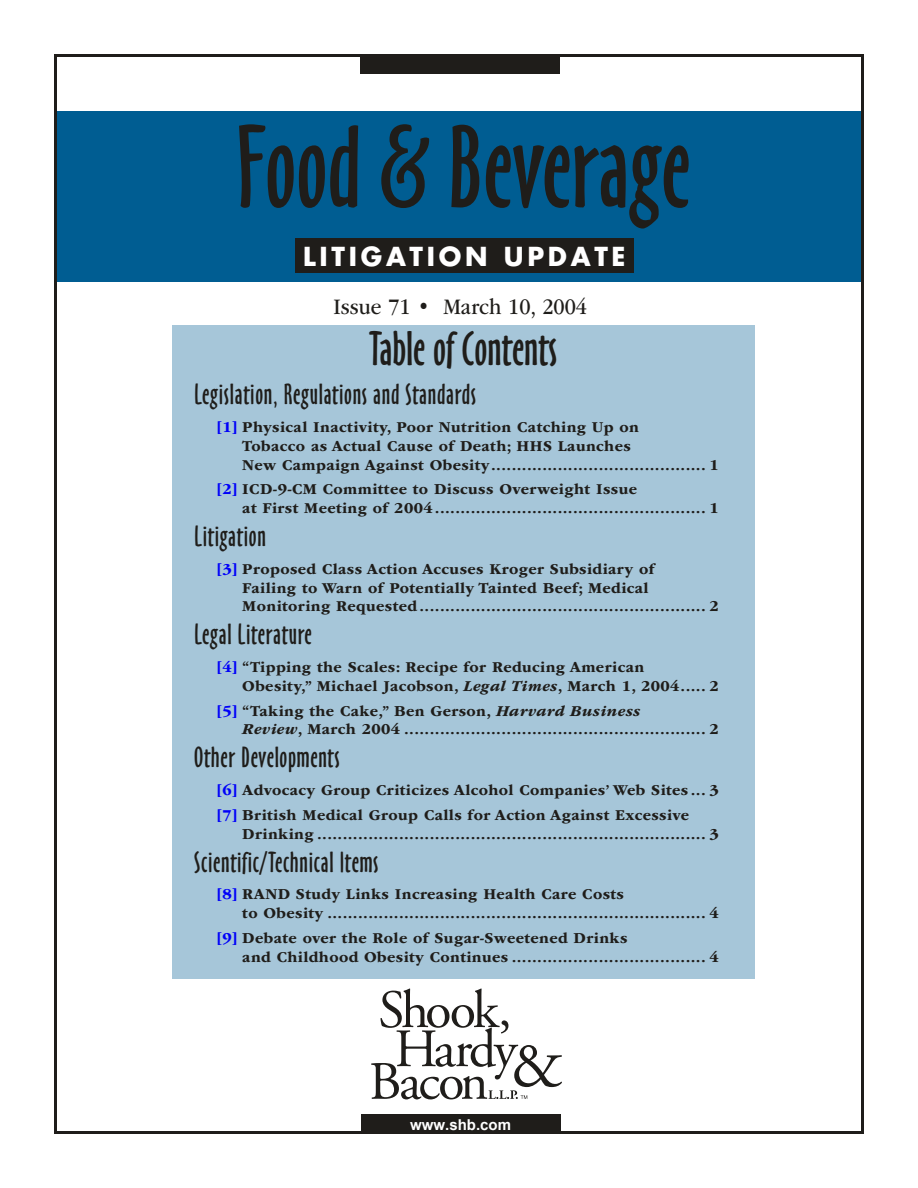
<style>
.page{position:relative;width:918px;height:1188px;background:#fff}
.page>*{position:absolute;margin:0;border:0;box-sizing:border-box;transform-origin:0 0}
.Template_-_FBLU_Big_Masthead{font:108px "Oz Handicraft BT";color:#1f1d1a}
.Template_-_Table_of_Contents{font:45px "Oz Handicraft BT";color:#1f1d1a}
.TOC_Section_Head{font:27px "Oz Handicraft BT";letter-spacing:.025em;color:#1f1d1a}
.Template_-_Litigation_Update_Big{font:700 25.5px "Futura Std";letter-spacing:.145em;color:#fff}
.Template_-_Issue_Date_Masthead{font:23.1px "ITC Garamond Std";color:#1f1d1a;scale:.91 1}
.TOC_Sub_Sub{font:700 15.75px/18.8px "ITC Garamond Std";letter-spacing:.025em;color:#1f1d1a}
.Template_-_Web_Address{font:700 15px "Arial";color:#fff}
.s1{color:#0000f9}
.s2{font-style:italic}
</style>
<div class="page">
<div style="left:54px;top:112px;width:810px;height:170px;background:#005d92"></div>
<div style="left:360px;top:54px;width:200px;height:20px;background:#1f1d1a"></div>
<hr style="left:54px;top:54px;width:810px;height:3px;background:#1f1d1a">
<div style="left:295px;top:239px;width:339px;height:34px;background:#1f1d1a"></div>
<div style="left:172px;top:325px;width:583px;height:654px;background:#a6c6d9"></div>
<div style="left:361px;top:1114px;width:199px;height:20px;background:#1f1d1a"></div>
<svg style="left:371px;top:989px;width:191px;height:110px"></svg>
<p class="Template_-_FBLU_Big_Masthead" style="left:237px;top:105px;width:455px">Food &amp; Beverage</p>
<p class="Template_-_Litigation_Update_Big" style="left:303px;top:239px;width:324px">LITIGATION UPDATE</p>
<p class="Template_-_Issue_Date_Masthead" style="left:333px;top:294px;width:280px">Issue 71 • March 10, 2004</p>
<p class="Template_-_Table_of_Contents" style="left:369px;top:323px;width:190px">Table of Contents</p>
<p class="TOC_Section_Head" style="left:194px;top:379px;width:283px">Legislation, Regulations and Standards</p>
<p class="TOC_Sub_Sub" style="left:242px;top:418px;width:478px;text-indent:-26px"><span class="s1">[1]</span> Physical Inactivity, Poor Nutrition Catching Up on<br>Tobacco as Actual Cause of Death; HHS Launches<br>New Campaign Against Obesity.......................................... 1</p>
<p class="TOC_Sub_Sub" style="left:242px;top:480px;width:478px;text-indent:-26px"><span class="s1">[2]</span> ICD-9-CM Committee to Discuss Overweight Issue<br>at First Meeting of 2004..................................................... 1</p>
<p class="TOC_Section_Head" style="left:194px;top:521px;width:73px">Litigation</p>
<p class="TOC_Sub_Sub" style="left:242px;top:560px;width:478px;text-indent:-26px"><span class="s1">[3]</span> Proposed Class Action Accuses Kroger Subsidiary of<br>Failing to Warn of Potentially Tainted Beef; Medical<br>Monitoring Requested........................................................ 2</p>
<p class="TOC_Section_Head" style="left:194px;top:619px;width:119px">Legal Literature</p>
<p class="TOC_Sub_Sub" style="left:242px;top:658px;width:478px;text-indent:-26px"><span class="s1">[4]</span> “Tipping the Scales: Recipe for Reducing American<br>Obesity,” Michael Jacobson, <span class="s2">Legal Times</span>, March 1, 2004..... 2</p>
<p class="TOC_Sub_Sub" style="left:242px;top:701px;width:478px;text-indent:-26px"><span class="s1">[5]</span> “Taking the Cake,” Ben Gerson, <span class="s2">Harvard Business<br>Review</span>, March 2004 ........................................................... 2</p>
<p class="TOC_Section_Head" style="left:194px;top:742px;width:147px">Other Developments</p>
<p class="TOC_Sub_Sub" style="left:217px;top:781px;width:504px"><span class="s1">[6]</span> Advocacy Group Criticizes Alcohol Companies’ Web Sites ... 3</p>
<p class="TOC_Sub_Sub" style="left:242px;top:806px;width:478px;text-indent:-26px"><span class="s1">[7]</span> British Medical Group Calls for Action Against Excessive<br>Drinking ............................................................................ 3</p>
<p class="TOC_Section_Head" style="left:194px;top:846px;width:186px">Scientific/Technical Items</p>
<p class="TOC_Sub_Sub" style="left:242px;top:885px;width:478px;text-indent:-26px"><span class="s1">[8]</span> RAND Study Links Increasing Health Care Costs<br>to Obesity .......................................................................... 4</p>
<p class="TOC_Sub_Sub" style="left:242px;top:929px;width:478px;text-indent:-26px"><span class="s1">[9]</span> Debate over the Role of Sugar-Sweetened Drinks<br>and Childhood Obesity Continues ...................................... 4</p>
<p class="Template_-_Web_Address" style="left:410px;top:1116px;width:102px">www.shb.com</p>
</div>
